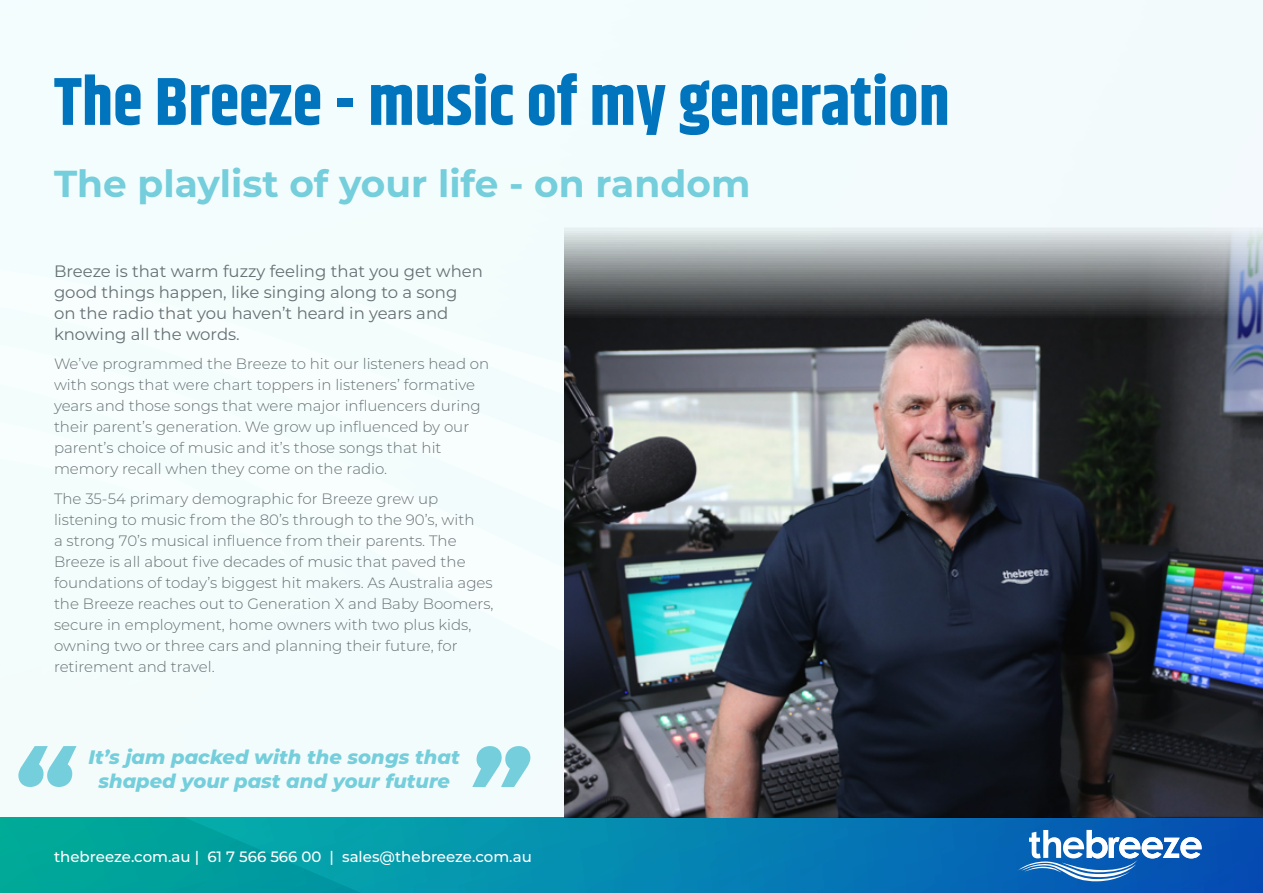
<style>
.page{position:relative;width:1263px;height:893px;background:#fff}
.page>*{position:absolute;margin:0;border:0;box-sizing:border-box;transform-origin:0 0}
.t1{font:700 67.5px "Khand";color:#0075be}
.t2{font:700 37.5px "Montserrat";color:#75cedb}
.t3{font:italic 800 19.5px/23.4px "Montserrat";color:#75cedb;text-align:center}
.t4{font:16.5px/21px "Montserrat";color:#667073}
.t5{font:300 15px/21px "Montserrat";color:#667073}
.t6{font:500 15px "Montserrat";color:#fff}
</style>
<div class="page">
<svg style="left:0;top:817px;width:1263px;height:76px;background:#0487aa"></svg>
<svg style="left:1017px;top:830px;width:184px;height:51px"></svg>
<div style="left:0;top:0;width:1263px;height:817px;background:#f3fcfd"></div>
<div style="left:0;top:687px;width:564px;height:110px;background:#f3fcfc"></div>
<div style="left:0;top:252px;width:564px;height:435px;background:#f3fdfc"></div>
<div style="left:301px;top:224px;width:962px;height:330px;background:#f3fdfc"></div>
<img style="left:564px;top:228px;width:699px;height:589px">
<svg style="left:472px;top:746px;width:58px;height:41px"></svg>
<svg style="left:18px;top:746px;width:59px;height:41px"></svg>
<h1 class="t1" style="left:54px;top:54px;width:897px">The Breeze - music of my generation</h1>
<h2 class="t2" style="left:54px;top:157px;width:698px">The playlist of your life - on random</h2>
<p class="t4" style="left:54px;top:260px;width:431px">Breeze is that warm fuzzy feeling that you get when good things happen, like singing along to a song on the radio that you haven’t heard in years and knowing all the words.</p>
<p class="t5" style="left:54px;top:353px;width:437px">We’ve programmed the Breeze to hit our listeners head on with songs that were chart toppers in listeners’ formative years and those songs that were major influencers during their parent’s generation. We grow up influenced by our parent’s choice of music and it’s those songs that hit memory recall when they come on the radio.</p>
<p class="t5" style="left:54px;top:488px;width:441px">The 35-54 primary demographic for Breeze grew up listening to music from the 80’s through to the 90’s, with<br>a strong 70’s musical influence from their parents. The Breeze is all about five decades of music that paved the foundations of today’s biggest hit makers. As Australia ages the Breeze reaches out to Generation X and Baby Boomers, secure in employment, home owners with two plus kids, owning two or three cars and planning their future, for retirement and travel.</p>
<h3 class="t3" style="left:89px;top:744px;width:373px">It’s jam packed with the songs that shaped your past and your future</h3>
<p class="t6" style="left:54px;top:847px;width:479px">thebreeze.com.au | 61 7 566 566 00 | sales@thebreeze.com.au</p>
</div>
